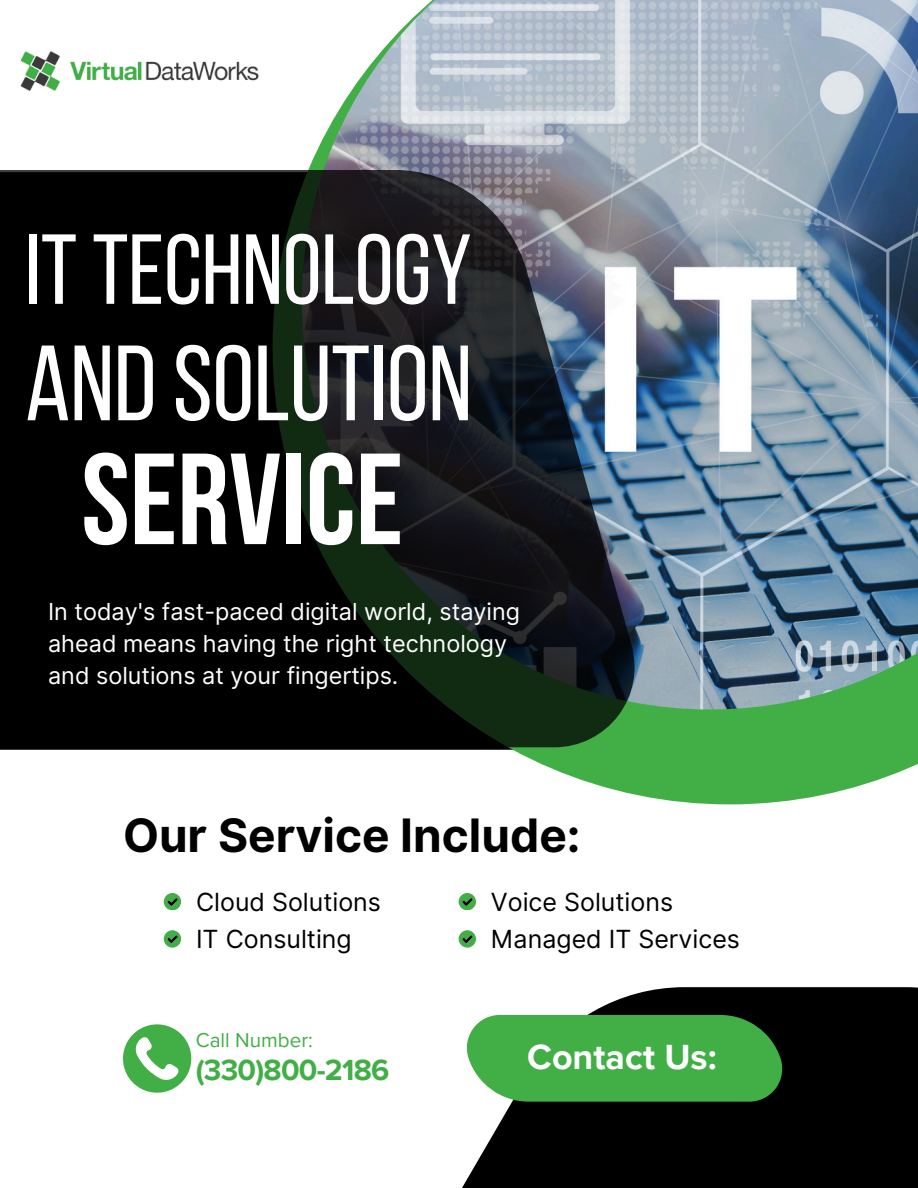
<style>
.page{position:relative;width:918px;height:1188px;background:#fff}
.page>*{position:absolute;margin:0;border:0;box-sizing:border-box;transform-origin:0 0}
.t1{font:700 129.3px "Bebas Neue";color:#fff}
.t2{font:106.8px "Bebas Neue";color:#fff}
.t3{font:99.15px "Bebas Neue";color:#fff}
.t4{font:700 46.05px "Inter";color:#000}
.t5{font:700 36px "Proxima Nova";color:#fff}
.t6{font:700 30px "Proxima Nova";letter-spacing:-.025em;color:#41af46}
.t7{font:25.05px "Inter";color:#000}
.t8{font:23.4px/31.8px "Inter";color:#fff}
.t9{font:20.7px "Proxima Nova";color:#41af46}
</style>
<div class="page">
<svg style="left:273px;top:710px;width:645px;height:94px;fill:#41af46"></svg>
<img style="left:308px;top:0;width:610px;height:710px">
<svg style="left:0;top:170px;width:636px;height:577px;background:#161a1a"></svg>
<svg style="left:164px;top:893px;width:17px;height:17px"></svg>
<svg style="left:164px;top:930px;width:17px;height:17px"></svg>
<svg style="left:459px;top:893px;width:16px;height:17px"></svg>
<svg style="left:459px;top:930px;width:16px;height:17px"></svg>
<svg style="left:123px;top:1024px;width:68px;height:69px"></svg>
<svg style="left:462px;top:987px;width:456px;height:201px;background:#1b1b1b"></svg>
<svg style="left:467px;top:1015px;width:315px;height:87px;background:#46ab4a"></svg>
<img style="left:20px;top:51px;width:239px;height:40px">
<h6 class="t3" style="left:25px;top:229px;width:448px">ITTECHNOLOGY</h6>
<p class="t2" style="left:25px;top:340px;width:448px">ANDSOLUTION</p>
<h6 class="t1" style="left:81px;top:447px;width:323px">SERVICE</h6>
<p class="t8" style="left:48px;top:596px;width:474px">In today's fast-paced digital world, staying ahead means having the right technology and solutions at your fingertips.</p>
<h1 class="t4" style="left:123px;top:808px;width:459px">Our Service Include:</h1>
<h6 class="t7" style="left:491px;top:887px;width:184px">Voice Solutions</h6>
<h3 class="t7" style="left:491px;top:924px;width:251px">Managed IT Services</h3>
<h2 class="t7" style="left:196px;top:887px;width:186px">Cloud Solutions</h2>
<h2 class="t7" style="left:196px;top:924px;width:157px">IT Consulting</h2>
<p class="t9" style="left:196px;top:1027px;width:119px">Call Number:</p>
<p class="t6" style="left:196px;top:1053px;width:195px">(330)800-2186</p>
<h6 class="t5" style="left:527px;top:1036px;width:191px">Contact Us:</h6>
</div>
